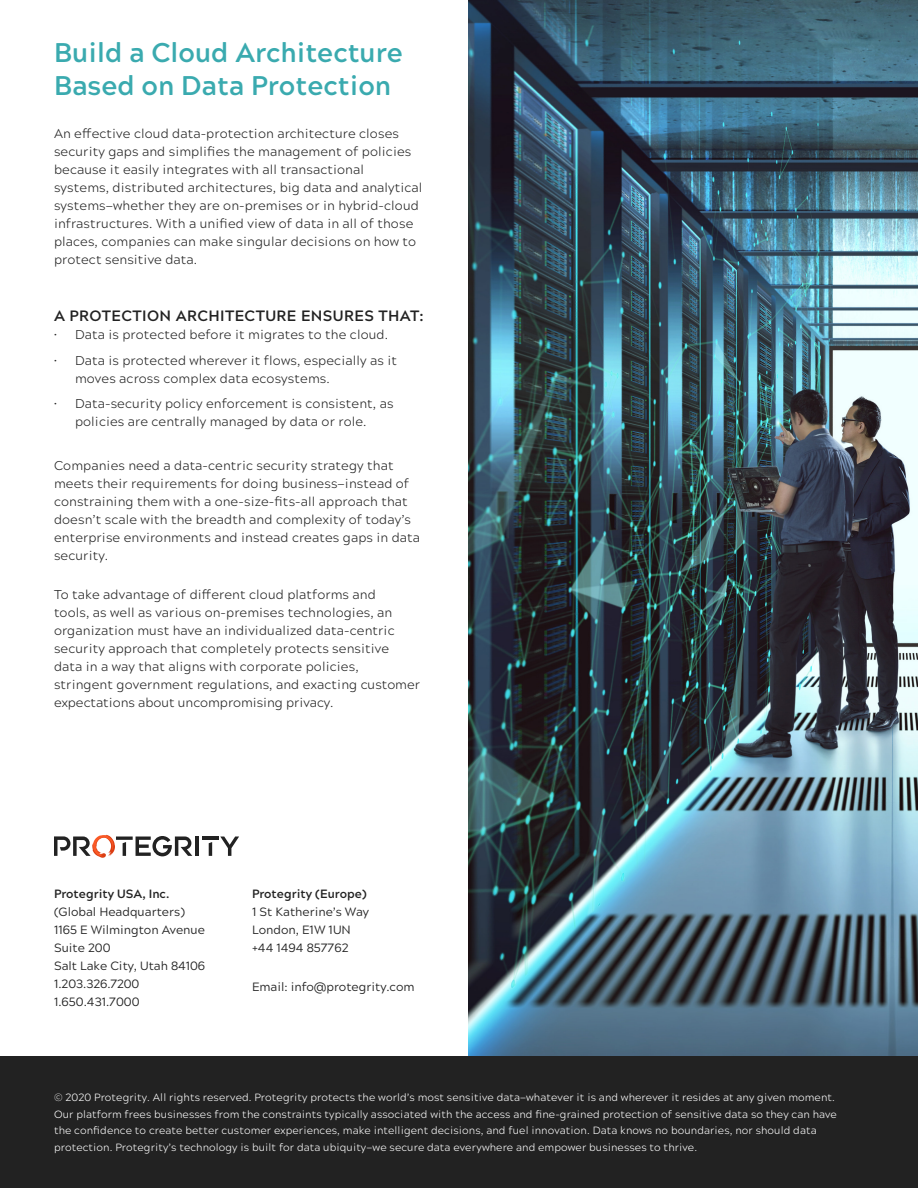
<style>
.page{position:relative;width:918px;height:1188px;background:#fff}
.page>*{position:absolute;margin:0;border:0;box-sizing:border-box;transform-origin:0 0}
.Header_2{font:700 27px/33px "Acherus Grotesque";color:#3aaaaf}
.EYEBROW{font:700 15px "Acherus Grotesque";letter-spacing:.025em;color:#222}
.EYEBROW-2{font:300 12.75px/18px "Acherus Grotesque";letter-spacing:.01em;color:#222}
.Body_Copy{font:300 12.75px/18px "Acherus Grotesque";letter-spacing:.01em;color:#222}
.Body_Copy-2{font:12px/18px "Acherus Grotesque";color:#222}
.Body_Copy-3{font:300 10.5px/16.5px "Acherus Grotesque";letter-spacing:.01em;color:#fff}
.s1{font-weight:700}
</style>
<div class="page">
<img style="left:468px;top:0;width:450px;height:1056px">
<div style="left:0;top:1056px;width:918px;height:132px;background:#222"></div>
<svg style="left:220px;top:837px;width:19px;height:19px"></svg>
<hr style="left:202px;top:837px;width:17px;height:3px;background:#222">
<svg style="left:209px;top:842px;width:3px;height:14px"></svg>
<hr style="left:195px;top:837px;width:4px;height:19px;background:#222">
<svg style="left:54px;top:835px;width:138px;height:23px"></svg>
<p class="Header_2" style="left:54px;top:34px;width:350px">Build a Cloud Architecture<br>Based on Data Protection</p>
<p class="EYEBROW-2" style="left:54px;top:124px;width:370px">An effective cloud data-protection architecture closes security gaps and simplifies the management of policies because it easily integrates with all transactional<br>systems, distributed architectures, big data and analytical systems—whether they are on-premises or in hybrid-cloud infrastructures. With a unified view of data in all of those places, companies can make singular decisions on how to protect sensitive data.</p>
<p class="EYEBROW" style="left:54px;top:303px;width:371px">A PROTECTION ARCHITECTURE ENSURES THAT:</p>
<p class="EYEBROW-2" style="left:54px;top:325px;width:336px">• Data is protected before it migrates to the cloud.</p>
<p class="EYEBROW-2" style="left:75px;top:350px;width:324px;text-indent:-21px">• Data is protected wherever it flows, especially as it moves across complex data ecosystems.</p>
<p class="EYEBROW-2" style="left:54px;top:394px;width:341px;text-align:center">• Data-security policy enforcement is consistent, as policies are centrally managed by data or role.</p>
<p class="Body_Copy" style="left:54px;top:455px;width:368px">Companies need a data-centric security strategy that meets their requirements for doing business—instead of constraining them with a one-size-fits-all approach that doesn’t scale with the breadth and complexity of today’s enterprise environments and instead creates gaps in data security.</p>
<p class="Body_Copy" style="left:54px;top:584px;width:368px">To take advantage of different cloud platforms and<br>tools, as well as various on-premises technologies, an organization must have an individualized data-centric security approach that completely protects sensitive data in a way that aligns with corporate policies, stringent government regulations, and exacting customer expectations about uncompromising privacy.</p>
<p class="Body_Copy-2" style="left:54px;top:884px;width:153px"><span class="s1">Protegrity USA, Inc. </span>(Global Headquarters)<br>1165 E Wilmington Avenue<br>Suite 200<br>Salt Lake City, Utah 84106<br>1.203.326.7200<br>1.650.431.7000</p>
<p class="Body_Copy-2" style="left:252px;top:884px;width:119px"><span class="s1">Protegrity (Europe)<br></span>1 St Katherine’s Way<br>London, E1W 1UN +44 1494 857762</p>
<p class="Body_Copy-2" style="left:252px;top:977px;width:164px">Email: info@protegrity.com</p>
<p class="Body_Copy-3" style="left:54px;top:1089px;width:784px">© 2020 Protegrity. All rights reserved. Protegrity protects the world’s most sensitive data—whatever it is and wherever it resides at any given moment.<br>Our platform frees businesses from the constraints typically associated with the access and fine-grained protection of sensitive data so they can have the confidence to create better customer experiences, make intelligent decisions, and fuel innovation. Data knows no boundaries, nor should data protection. Protegrity’s technology is built for data ubiquity—we secure data everywhere and empower businesses to thrive.</p>
</div>
